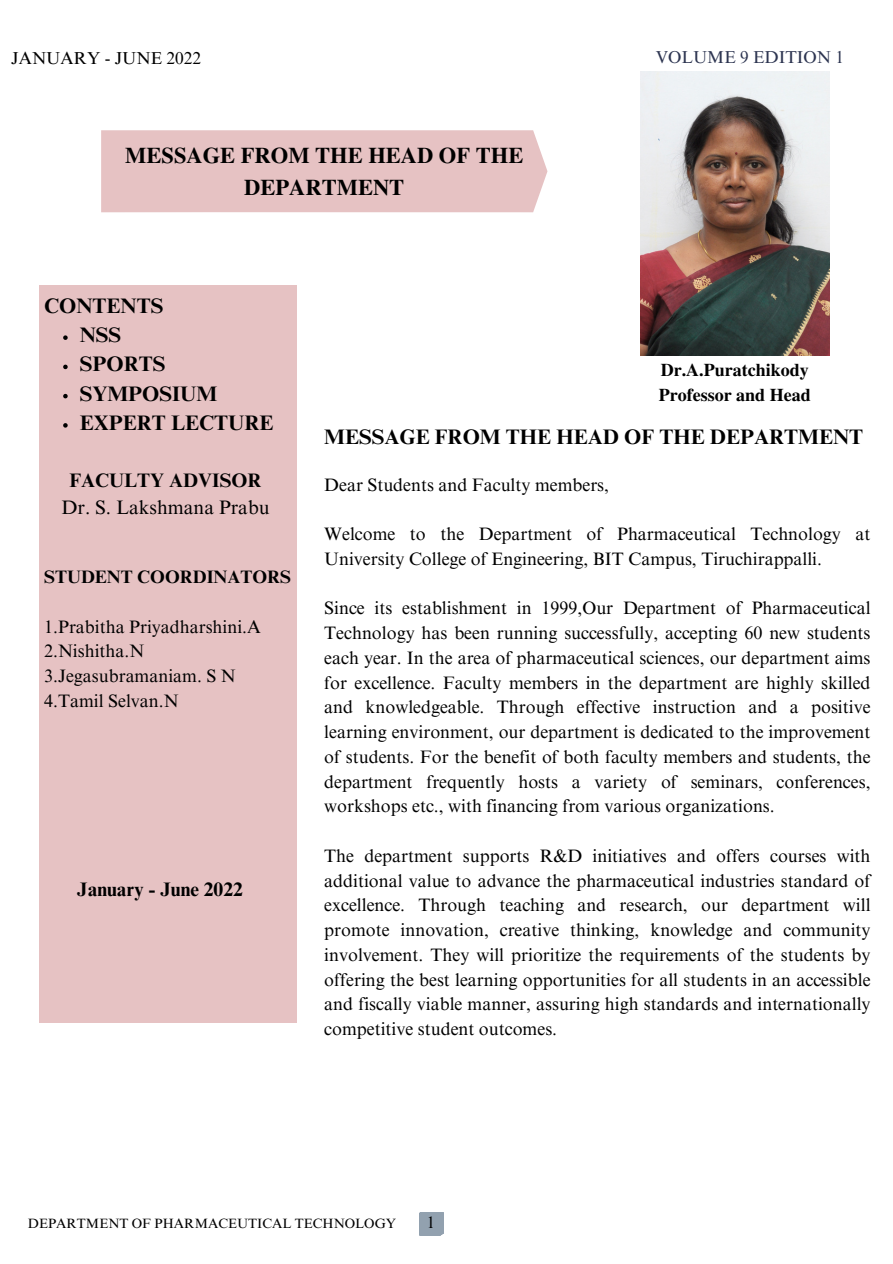
<style>
.page{position:relative;width:893px;height:1264px;background:#fff}
.page>*{position:absolute;margin:0;border:0;box-sizing:border-box;transform-origin:0 0}
.t1{font:700 22.5px/31.5px "Te X Gyre Termes";color:#000;text-align:center}
.t2{font:700 21px "Times NRMT Pro";color:#000}
.t3{font:700 19.5px "Times NRMT Pro";color:#000}
.t4{font:19.5px "Times NRMT Pro";color:#000}
.t5{font:18px/24.8px "Times NRMT Pro";color:#000;text-align:justify}
.t6{font:700 18px "Te X Gyre Termes";color:#000}
.t7{font:700 18px "Times NRMT Pro";color:#000}
.t8{font:17.25px "Times NRMT Pro";color:#000}
.t9{font:17.25px "Times NRMT Pro";color:#2d3551}
.t10{font:16.5px "Times NRMT Pro";color:#000}
.t11{font:13.5px "Times NRMT Pro";color:#000}
</style>
<div class="page">
<svg style="left:419px;top:1212px;width:24px;height:23px"></svg>
<div style="left:101px;top:130px;width:446px;height:82px;background:#e6c2c3"></div>
<div style="left:39px;top:285px;width:257px;height:738px;background:#e6c2c3"></div>
<svg style="left:63px;top:335px;width:5px;height:5px"></svg>
<svg style="left:63px;top:364px;width:5px;height:5px"></svg>
<svg style="left:63px;top:394px;width:5px;height:4px"></svg>
<svg style="left:63px;top:423px;width:5px;height:4px"></svg>
<img style="left:640px;top:71px;width:189px;height:285px">
<p class="t8" style="left:11px;top:52px;width:191px">JANUARY - JUNE 2022</p>
<p class="t9" style="left:656px;top:51px;width:189px">VOLUME 9 EDITION 1</p>
<p class="t1" style="left:125px;top:138px;width:399px">MESSAGE FROM THE HEAD OF THE<br>DEPARTMENT</p>
<p class="t2" style="left:44px;top:298px;width:121px">CONTENTS</p>
<p class="t2" style="left:80px;top:327px;width:43px">NSS</p>
<p class="t2" style="left:80px;top:356px;width:87px">SPORTS</p>
<p class="t2" style="left:80px;top:385px;width:139px">SYMPOSIUM</p>
<p class="t2" style="left:80px;top:415px;width:195px">EXPERT LECTURE</p>
<p class="t3" style="left:69px;top:473px;width:193px">FACULTY ADVISOR</p>
<p class="t4" style="left:61px;top:500px;width:209px">Dr. S. Lakshmana Prabu</p>
<p class="t7" style="left:44px;top:570px;width:248px">STUDENT COORDINATORS</p>
<p class="t5" style="left:44px;top:616px;width:218px">1.Prabitha Priyadharshini.A</p>
<p class="t5" style="left:44px;top:641px;width:101px">2.Nishitha.N</p>
<p class="t5" style="left:44px;top:665px;width:193px">3.Jegasubramaniam. S N</p>
<p class="t5" style="left:44px;top:690px;width:136px">4.Tamil Selvan.N</p>
<p class="t3" style="left:77px;top:882px;width:167px">January - June 2022</p>
<p class="t6" style="left:660px;top:356px;width:149px">Dr.A.Puratchikody</p>
<p class="t6" style="left:658px;top:380px;width:153px">Professor and Head</p>
<p class="t2" style="left:324px;top:428px;width:540px">MESSAGE FROM THE HEAD OF THE DEPARTMENT</p>
<p class="t5" style="left:324px;top:474px;width:286px">Dear Students and Faculty members,</p>
<p class="t5" style="left:324px;top:524px;width:547px">Welcome to the Department of Pharmaceutical Technology at<br>University College of Engineering, BIT Campus, Tiruchirappalli.</p>
<p class="t5" style="left:324px;top:598px;width:547px">Since its establishment in 1999,Our Department of Pharmaceutical Technology has been running successfully, accepting 60 new students each year. In the area of pharmaceutical sciences, our department aims for excellence. Faculty members in the department are highly skilled and knowledgeable. Through effective instruction and a positive learning environment, our department is dedicated to the improvement of students. For the benefit of both faculty members and students, the department frequently hosts a variety of seminars, conferences, workshops etc., with financing from various organizations.</p>
<p class="t5" style="left:324px;top:845px;width:547px">The department supports R&amp;D initiatives and offers courses with additional value to advance the pharmaceutical industries standard of excellence. Through teaching and research, our department will promote innovation, creative thinking, knowledge and community involvement. They will prioritize the requirements of the students by offering the best learning opportunities for all students in an accessible and fiscally viable manner, assuring high standards and internationally competitive student outcomes.</p>
<p class="t11" style="left:28px;top:1218px;width:370px">DEPARTMENT OF PHARMACEUTICAL TECHNOLOGY</p>
<p class="t10" style="left:427px;top:1216px;width:10px">1</p>
</div>
